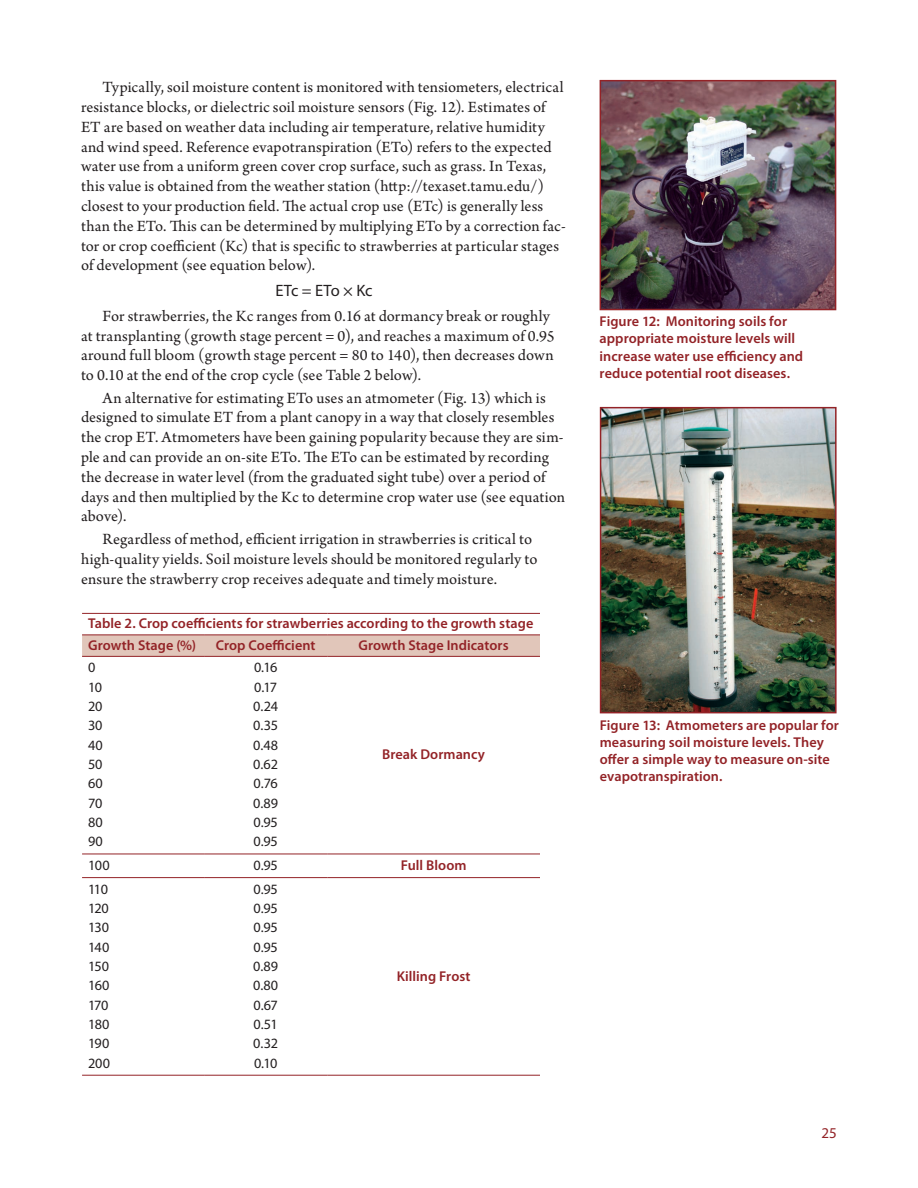
<style>
.page{position:relative;width:918px;height:1188px;background:#fff}
.page>*{position:absolute;margin:0;border:0;box-sizing:border-box;transform-origin:0 0}
.body_text{font:16.5px/19.8px "Arno Pro";letter-spacing:.005em;color:#231f20}
.body_text-2{font:16.5px "Myriad Pro";letter-spacing:-.015em;color:#231f20}
.t1{font:15px "Myriad Pro";color:#932327}
.captions{font:600 14.25px/17.1px "Myriad Pro";letter-spacing:.005em;color:#932327}
.table_body{font:600 14.25px "Myriad Pro";letter-spacing:.005em;color:#932327}
.table_body-2{font:14.25px "Myriad Pro";letter-spacing:-.01em;color:#231f20}
</style>
<div class="page">
<div style="left:82px;top:636px;width:458px;height:20px;background:#e1c6ba"></div>
<hr style="left:82px;top:613px;width:122px;height:1px;background:#932327">
<hr style="left:204px;top:613px;width:123px;height:1px;background:#932327">
<hr style="left:327px;top:613px;width:213px;height:1px;background:#932327">
<hr style="left:82px;top:635px;width:122px;height:1px;background:#932327">
<hr style="left:204px;top:635px;width:123px;height:1px;background:#932327">
<hr style="left:327px;top:635px;width:213px;height:1px;background:#932327">
<hr style="left:82px;top:656px;width:122px;height:1px;background:#932327">
<hr style="left:204px;top:656px;width:123px;height:1px;background:#932327">
<hr style="left:327px;top:656px;width:213px;height:1px;background:#932327">
<hr style="left:82px;top:854px;width:122px;height:1px;background:#932327">
<hr style="left:204px;top:854px;width:123px;height:1px;background:#932327">
<hr style="left:327px;top:854px;width:213px;height:1px;background:#932327">
<hr style="left:82px;top:877px;width:122px;height:1px;background:#932327">
<hr style="left:204px;top:877px;width:123px;height:1px;background:#932327">
<hr style="left:327px;top:877px;width:213px;height:1px;background:#932327">
<hr style="left:82px;top:1075px;width:122px;height:1px;background:#932327">
<hr style="left:204px;top:1075px;width:123px;height:1px;background:#932327">
<hr style="left:327px;top:1075px;width:213px;height:1px;background:#932327">
<img style="left:603px;top:83px;width:230px;height:224px">
<div style="left:600px;top:80px;width:236px;height:230px;border:2px solid #932327"></div>
<img style="left:603px;top:410px;width:231px;height:300px">
<div style="left:600px;top:407px;width:237px;height:306px;border:2px solid #932327"></div>
<p class="body_text" style="left:81px;top:78px;width:486px;text-indent:22px">Typically, soil moisture content is monitored with tensiometers, electrical resistance blocks, or dielectric soil moisture sensors (Fig. 12). Estimates of ET are based on weather data including air temperature, relative humidity and wind speed. Reference evapotranspiration (ETo) refers to the expected water use from a uniform green cover crop surface, such as grass. In Texas, this value is obtained from the weather station (http://texaset.tamu.edu/) closest to your production field. The actual crop use (ETc) is generally less than the ETo. This can be determined by multiplying ETo by a correction fac&shy;tor or crop coefficient (Kc) that is specific to strawberries at particular stages of development (see equation below).</p>
<p class="body_text-2" style="left:276px;top:280px;width:99px">ETc = ETo × Kc</p>
<p class="body_text" style="left:81px;top:307px;width:475px;text-indent:22px">For strawberries, the Kc ranges from 0.16 at dormancy break or roughly at transplanting (growth stage percent = 0), and reaches a maximum of 0.95 around full bloom (growth stage percent = 80 to 140), then decreases down to 0.10 at the end of the crop cycle (see Table 2 below).</p>
<p class="body_text" style="left:81px;top:389px;width:486px;text-indent:22px">An alternative for estimating ETo uses an atmometer (Fig. 13) which is designed to simulate ET from a plant canopy in a way that closely resembles the crop ET. Atmometers have been gaining popularity because they are sim&shy;ple and can provide an on-site ETo. The ETo can be estimated by recording the decrease in water level (from the graduated sight tube) over a period of days and then multiplied by the Kc to determine crop water use (see equation above).</p>
<p class="body_text" style="left:81px;top:530px;width:458px;text-indent:22px">Regardless of method, efficient irrigation in strawberries is critical to high-quality yields. Soil moisture levels should be monitored regularly to ensure the strawberry crop receives adequate and timely moisture.</p>
<p class="table_body" style="left:88px;top:615px;width:447px">Table 2. Crop coefficients for strawberries according to the growth stage</p>
<p class="table_body" style="left:88px;top:636px;width:110px">Growth Stage (%)</p>
<p class="table_body" style="left:216px;top:636px;width:101px">Crop Coefficient</p>
<p class="table_body" style="left:358px;top:636px;width:152px">Growth Stage Indicators</p>
<p class="table_body-2" style="left:88px;top:659px;width:9px">0</p>
<p class="table_body-2" style="left:254px;top:659px;width:25px">0.16</p>
<p class="table_body-2" style="left:88px;top:678px;width:15px">10</p>
<p class="table_body-2" style="left:254px;top:678px;width:24px">0.17</p>
<p class="table_body-2" style="left:88px;top:698px;width:16px">20</p>
<p class="table_body-2" style="left:253px;top:698px;width:26px">0.24</p>
<p class="table_body-2" style="left:88px;top:717px;width:16px">30</p>
<p class="table_body-2" style="left:253px;top:717px;width:26px">0.35</p>
<p class="table_body-2" style="left:88px;top:736px;width:16px">40</p>
<p class="table_body-2" style="left:253px;top:736px;width:27px">0.48</p>
<p class="table_body-2" style="left:88px;top:756px;width:16px">50</p>
<p class="table_body-2" style="left:253px;top:756px;width:26px">0.62</p>
<p class="table_body-2" style="left:88px;top:775px;width:16px">60</p>
<p class="table_body-2" style="left:254px;top:775px;width:26px">0.76</p>
<p class="table_body-2" style="left:88px;top:794px;width:16px">70</p>
<p class="table_body-2" style="left:253px;top:794px;width:27px">0.89</p>
<p class="table_body-2" style="left:88px;top:814px;width:16px">80</p>
<p class="table_body-2" style="left:253px;top:814px;width:26px">0.95</p>
<p class="table_body-2" style="left:88px;top:833px;width:16px">90</p>
<p class="table_body-2" style="left:253px;top:833px;width:26px">0.95</p>
<p class="table_body-2" style="left:88px;top:856px;width:23px">100</p>
<p class="table_body-2" style="left:253px;top:856px;width:26px">0.95</p>
<p class="table_body" style="left:401px;top:856px;width:67px">Full Bloom</p>
<p class="table_body-2" style="left:88px;top:880px;width:21px">110</p>
<p class="table_body-2" style="left:253px;top:880px;width:26px">0.95</p>
<p class="table_body" style="left:382px;top:746px;width:104px">Break Dormancy</p>
<p class="table_body-2" style="left:88px;top:899px;width:22px">120</p>
<p class="table_body-2" style="left:253px;top:899px;width:26px">0.95</p>
<p class="table_body-2" style="left:88px;top:919px;width:22px">130</p>
<p class="table_body-2" style="left:253px;top:919px;width:26px">0.95</p>
<p class="table_body-2" style="left:88px;top:938px;width:23px">140</p>
<p class="table_body-2" style="left:253px;top:938px;width:26px">0.95</p>
<p class="table_body-2" style="left:88px;top:957px;width:22px">150</p>
<p class="table_body-2" style="left:253px;top:957px;width:27px">0.89</p>
<p class="table_body-2" style="left:88px;top:977px;width:23px">160</p>
<p class="table_body-2" style="left:253px;top:977px;width:27px">0.80</p>
<p class="table_body-2" style="left:88px;top:996px;width:22px">170</p>
<p class="table_body-2" style="left:253px;top:996px;width:26px">0.67</p>
<p class="table_body-2" style="left:88px;top:1015px;width:23px">180</p>
<p class="table_body-2" style="left:253px;top:1015px;width:26px">0.51</p>
<p class="table_body-2" style="left:88px;top:1035px;width:23px">190</p>
<p class="table_body-2" style="left:253px;top:1035px;width:26px">0.32</p>
<p class="table_body-2" style="left:88px;top:1054px;width:24px">200</p>
<p class="table_body-2" style="left:254px;top:1054px;width:25px">0.10</p>
<p class="table_body" style="left:397px;top:967px;width:75px">Killing Frost</p>
<p class="captions" style="left:600px;top:313px;width:205px">Figure 12: Monitoring soils for appropriate moisture levels will increase water use efficiency and reduce potential root diseases.</p>
<p class="captions" style="left:600px;top:716px;width:241px">Figure 13: Atmometers are popular for measuring soil moisture levels. They offer a simple way to measure on-site evapotranspiration.</p>
<p class="t1" style="left:822px;top:1123px;width:17px">25</p>
</div>
